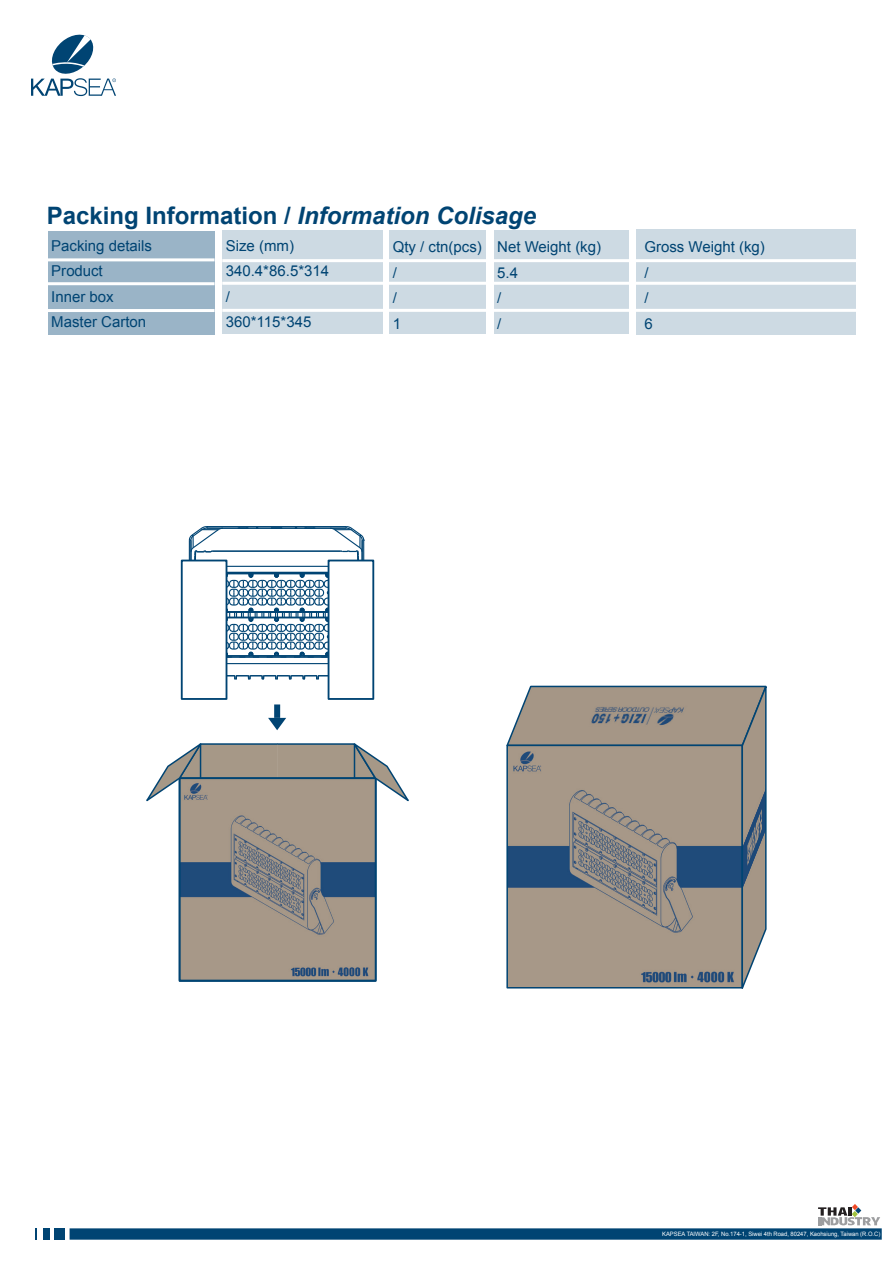
<style>
.page{position:relative;width:893px;height:1263px;background:#fff}
.page>*{position:absolute;margin:0;border:0;box-sizing:border-box;transform-origin:0 0}
.t1{font:700 24px "Arial";color:#004473}
.t2{font:15px/25.5px "Arial";color:#004473}
.t3{font:6px "Arial";color:#fff}
.s1{font-style:italic}
</style>
<div class="page">
<svg style="left:188px;top:526px;width:177px;height:157px"></svg>
<svg style="left:31px;top:34px;width:85px;height:62px"></svg>
<div style="left:389px;top:230px;width:97px;height:104px;background:#cddae3"></div>
<div style="left:494px;top:230px;width:134px;height:104px;background:#cddae3"></div>
<div style="left:637px;top:229px;width:219px;height:105px;background:#cddae3"></div>
<div style="left:48px;top:231px;width:166px;height:103px;background:#9ab4c7"></div>
<hr style="left:48px;top:258px;width:166px;height:3px;background:#fff">
<hr style="left:48px;top:282px;width:166px;height:3px;background:#fff">
<hr style="left:48px;top:309px;width:166px;height:3px;background:#fff">
<div style="left:222px;top:230px;width:160px;height:104px;background:#cddae3"></div>
<hr style="left:222px;top:259px;width:643px;height:3px;background:#fff">
<hr style="left:222px;top:282px;width:643px;height:3px;background:#fff">
<hr style="left:222px;top:309px;width:643px;height:3px;background:#fff">
<div style="left:181px;top:560px;width:46px;height:140px;background:#fff;border:2px solid #004473"></div>
<div style="left:328px;top:560px;width:46px;height:140px;background:#fff;border:2px solid #004473"></div>
<img style="left:182px;top:806px;width:191px;height:172px">
<div style="left:179px;top:777px;width:198px;height:205px;border:2px solid #004473"></div>
<svg style="left:146px;top:743px;width:263px;height:63px"></svg>
<hr style="left:354px;top:744px;width:1px;height:34px;background:#004473">
<div style="left:274px;top:704px;width:6px;height:14px;background:#004473"></div>
<svg style="left:268px;top:718px;width:18px;height:12px"></svg>
<svg style="left:506px;top:685px;width:261px;height:304px;background:#938e87"></svg>
<div style="left:70px;top:1228px;width:812px;height:12px;background:#004473"></div>
<div style="left:54px;top:1228px;width:11px;height:12px;background:#004473"></div>
<div style="left:43px;top:1228px;width:6px;height:12px;background:#004473"></div>
<svg style="left:35px;top:1228px;width:2px;height:12px"></svg>
<svg style="left:818px;top:1204px;width:62px;height:22px"></svg>
<h1 class="t1" style="left:47px;top:200px;width:491px">Packing Information / <span class="s1">Information Colisage</span></h1>
<p class="t2" style="left:226px;top:233px;width:105px">Size (mm)<br>340.4*86.5*314 /<br>360*115*345</p>
<p class="t2" style="left:393px;top:235px;width:91px">Qty / ctn(pcs) /<br>/<br>1</p>
<p class="t2" style="left:497px;top:235px;width:105px">Net Weight (kg)<br>5.4<br>/<br>/</p>
<p class="t2" style="left:644px;top:235px;width:122px">Gross Weight (kg) /<br>/<br>6</p>
<p class="t2" style="left:51px;top:233px;width:102px">Packing details<br>Product<br>Inner box<br>Master Carton</p>
<p class="t3" style="left:662px;top:1230px;width:220px">KAPSEA TAIWAN: 2F, No.174-1, Siwei 4th Road, 80247, Kaohsiung, Taiwan (R.O.C)</p>
</div>
